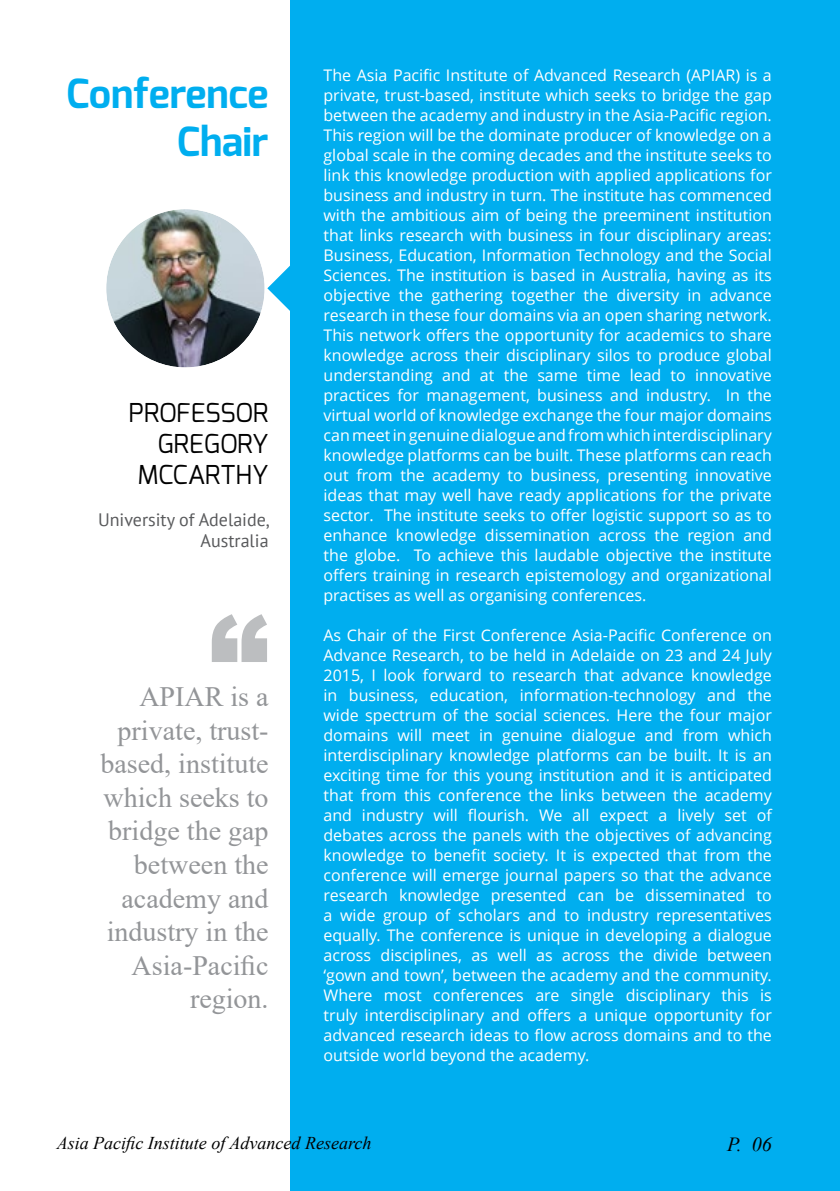
<style>
.page{position:relative;width:840px;height:1191px;background:#fff}
.page>*{position:absolute;margin:0;border:0;box-sizing:border-box;transform-origin:0 0}
.t1{font:900 120px "Arial";color:#bcbec0}
.t2{font:700 40px/48px "Exo";color:#00aeef;text-align:right}
.t3{font:28px/33.6px "Times New Roman";color:#939598;text-align:right}
.t4{font:26px/31.2px "Exo";color:#000;text-align:right}
.t5{font:italic 20px "Times New Roman";color:#000}
.t6{font:italic 18px "Times New Roman";color:#000}
.t7{font:18px/21.6px "PT Sans";color:#58595b;text-align:right}
.t8{font:16px/20px "Open Sans";color:#fff;text-align:justify}
</style>
<div class="page">
<img style="left:106px;top:209px;width:158px;height:158px;border-radius:79px">
<div style="left:102px;top:205px;width:166px;height:166px;border:4px solid #fff;border-radius:50%"></div>
<div style="left:290px;top:0;width:549px;height:1191px;background:#00aeef"></div>
<svg style="left:267px;top:266px;width:23px;height:45px"></svg>
<h2 class="t2" style="left:66px;top:70px;width:204px">Conference<br>Chair</h2>
<h3 class="t4" style="left:129px;top:396px;width:141px">PROFESSOR<br>GREGORY<br>MCCARTHY</h3>
<p class="t7" style="left:98px;top:508px;width:173px">University of Adelaide,<br>Australia</p>
<h1 class="t1" style="left:208px;top:571px;width:62px">“</h1>
<h3 class="t3" style="left:139px;top:679px;width:131px">APIAR is a</h3>
<h3 class="t3" style="left:100px;top:712px;width:169px">private, trust&shy;based, institute which seeks to bridge the gap between the academy and industry in the<br>Asia-Pacific region.</h3>
<p class="t8" style="left:323px;top:65px;width:449px">The Asia Pacific Institute of Advanced Research (APIAR) is a private, trust-based, institute which seeks to bridge the gap between the academy and industry in the Asia-Pacific region.<br>This region will be the dominate producer of knowledge on a global scale in the coming decades and the institute seeks to link this knowledge production with applied applications for business and industry in turn. The institute has commenced with the ambitious aim of being the preeminent institution that links research with business in four disciplinary areas:<br>Business, Education, Information Technology and the Social Sciences. The institution is based in Australia, having as its objective the gathering together the diversity in advance research in these four domains via an open sharing network.<br>This network offers the opportunity for academics to share knowledge across their disciplinary silos to produce global understanding and at the same time lead to innovative practices for management, business and industry. In the virtual world of knowledge exchange the four major domains can meet in genuine dialogue and from which interdisciplinary knowledge platforms can be built. These platforms can reach out from the academy to business, presenting innovative ideas that may well have ready applications for the private sector. The institute seeks to offer logistic support so as to enhance knowledge dissemination across the region and the globe. To achieve this laudable objective the institute offers training in research epistemology and organizational practises as well as organising conferences.</p>
<p class="t8" style="left:323px;top:625px;width:449px">As Chair of the First Conference Asia-Pacific Conference on Advance Research, to be held in Adelaide on 23 and 24 July 2015, I look forward to research that advance knowledge in business, education, information-technology and the wide spectrum of the social sciences. Here the four major domains will meet in genuine dialogue and from which interdisciplinary knowledge platforms can be built. It is an exciting time for this young institution and it is anticipated that from this conference the links between the academy and industry will flourish. We all expect a lively set of debates across the panels with the objectives of advancing knowledge to benefit society. It is expected that from the conference will emerge journal papers so that the advance research knowledge presented can be disseminated to a wide group of scholars and to industry representatives equally. The conference is unique in developing a dialogue across disciplines, as well as across the divide between ‘gown and town’, between the academy and the community.<br>Where most conferences are single disciplinary this is truly interdisciplinary and offers a unique opportunity for advanced research ideas to flow across domains and to the outside world beyond the academy.</p>
<p class="t6" style="left:57px;top:1131px;width:316px">Asia Pacific Institute of Advanced Research</p>
<p class="t5" style="left:726px;top:1130px;width:46px">P. 06</p>
</div>
